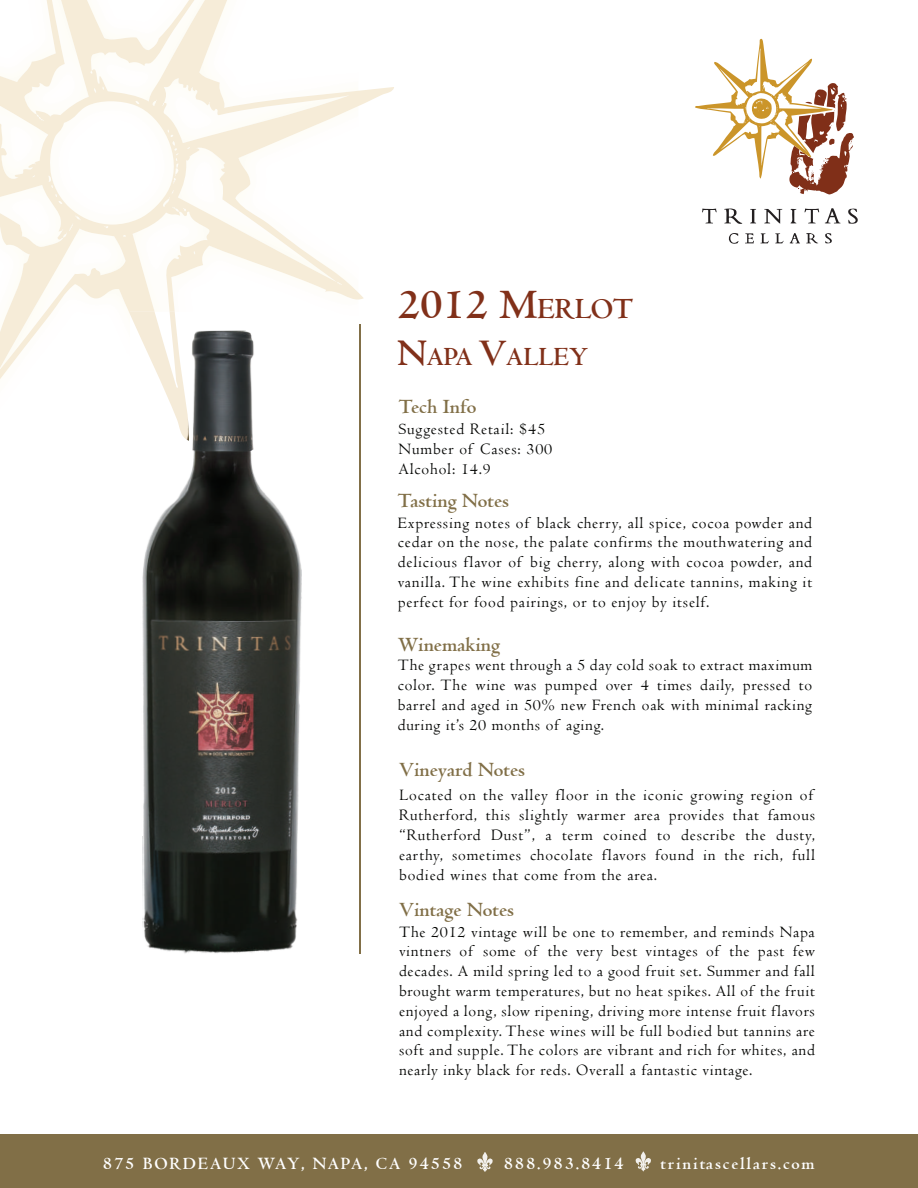
<style>
.page{position:relative;width:918px;height:1188px;background:#fff}
.page>*{position:absolute;margin:0;border:0;box-sizing:border-box;transform-origin:0 0}
.t1{font:700 43.5px "Centaur";color:#813019}
.t2{font:700 27.3px "Centaur";color:#813019}
.t3{font:700 21px "Centaur";color:#816f47}
.t4{font:700 18px "Centaur";letter-spacing:.1em;color:#fff}
.t5{font:16.5px/19.8px "Centaur";letter-spacing:.05em;color:#040503;text-align:justify}
.s1{font-size:30.45px}
.s2{font-size:39px}
</style>
<div class="page">
<div style="left:0;top:1135px;width:918px;height:53px;background:#816f47"></div>
<hr style="left:359px;top:324px;width:1px;height:630px;background:#816f47">
<svg style="left:0;top:0;width:394px;height:379px"></svg>
<img style="left:130px;top:312px;width:60px;height:67px">
<svg style="left:848px;top:208px;width:10px;height:16px"></svg>
<svg style="left:724px;top:208px;width:117px;height:36px"></svg>
<svg style="left:695px;top:39px;width:159px;height:155px"></svg>
<svg style="left:702px;top:209px;width:15px;height:14px"></svg>
<svg style="left:477px;top:1152px;width:16px;height:20px"></svg>
<svg style="left:636px;top:1151px;width:15px;height:21px"></svg>
<img style="left:139px;top:330px;width:165px;height:624px">
<h1 class="t1" style="left:398px;top:279px;width:238px">2012 M<span class="s1">ERLOT</span></h1>
<h2 class="t2" style="left:398px;top:340px;width:192px"><span class="s2">N</span>APA <span class="s2">V</span>ALLEY</h2>
<p class="t3" style="left:398px;top:394px;width:79px">Tech Info</p>
<p class="t5" style="left:399px;top:419px;width:155px;text-align:left">Suggested Retail: $45<br>Number of Cases: 300<br>Alcohol: 14.9</p>
<p class="t3" style="left:398px;top:488px;width:113px">Tasting Notes</p>
<p class="t5" style="left:398px;top:513px;width:416px">Expressing notes of black cherry, all spice, cocoa powder and cedar on the nose, the palate confirms the mouthwatering and delicious flavor of big cherry, along with cocoa powder, and vanilla. The wine exhibits fine and delicate tannins, making it perfect for food pairings, or to enjoy by itself.</p>
<p class="t3" style="left:398px;top:632px;width:104px">Winemaking</p>
<p class="t5" style="left:398px;top:655px;width:416px">The grapes went through a 5 day cold soak to extract maximum color. The wine was pumped over 4 times daily, pressed to barrel and aged in 50% new French oak with minimal racking during it’s 20 months of aging.</p>
<p class="t3" style="left:399px;top:757px;width:128px">Vineyard Notes</p>
<p class="t5" style="left:399px;top:785px;width:417px">Located on the valley floor in the iconic growing region of Rutherford, this slightly warmer area provides that famous “Rutherford Dust”, a term coined to describe the dusty, earthy, sometimes chocolate flavors found in the rich, full bodied wines that come from the area.</p>
<p class="t3" style="left:399px;top:897px;width:117px">Vintage Notes</p>
<p class="t5" style="left:399px;top:921px;width:417px">The 2012 vintage will be one to remember, and reminds Napa vintners of some of the very best vintages of the past few decades. A mild spring led to a good fruit set. Summer and fall brought warm temperatures, but no heat spikes. All of the fruit enjoyed a long, slow ripening, driving more intense fruit flavors and complexity. These wines will be full bodied but tannins are soft and supple. The colors are vibrant and rich for whites, and nearly inky black for reds. Overall a fantastic vintage.</p>
<p class="t4" style="left:103px;top:1152px;width:361px">875 BORDEAUX WAY, NAPA, CA 94558</p>
<p class="t4" style="left:504px;top:1152px;width:122px">888.983.8414</p>
<p class="t4" style="left:661px;top:1152px;width:156px">trinitascellars.com</p>
</div>
